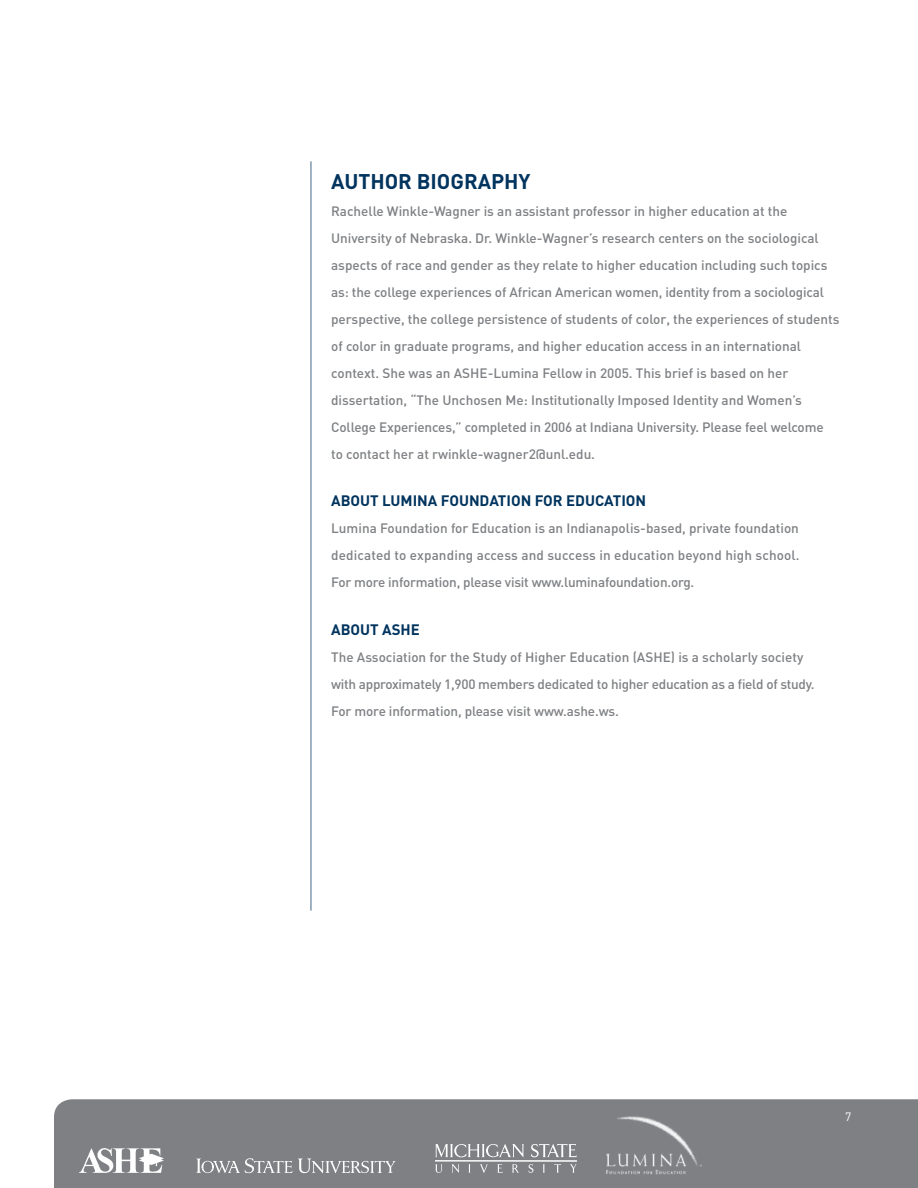
<style>
.page{position:relative;width:918px;height:1188px;background:#fff}
.page>*{position:absolute;margin:0;border:0;box-sizing:border-box;transform-origin:0 0}
.t1{font:700 21px "DIN";color:#00345e}
.t2{font:700 15px "DIN";color:#00345e}
.t3{font:500 13.5px/27px "DIN";color:#7e8083}
.t4{font:12px "DIN";color:#fff}
</style>
<div class="page">
<hr style="left:310px;top:161px;width:2px;height:750px;background:#00345e">
<div style="left:54px;top:1099px;width:864px;height:89px;background:#7e8083"></div>
<svg style="left:435px;top:1144px;width:89px;height:13px"></svg>
<svg style="left:531px;top:1144px;width:46px;height:13px"></svg>
<hr style="left:435px;top:1160px;width:142px;height:1px;background:#fff">
<svg style="left:435px;top:1164px;width:7px;height:9px"></svg>
<svg style="left:451px;top:1164px;width:8px;height:9px"></svg>
<svg style="left:480px;top:1164px;width:8px;height:9px"></svg>
<svg style="left:497px;top:1164px;width:6px;height:9px"></svg>
<svg style="left:512px;top:1164px;width:7px;height:9px"></svg>
<svg style="left:529px;top:1164px;width:4px;height:9px"></svg>
<svg style="left:543px;top:1164px;width:2px;height:9px"></svg>
<svg style="left:554px;top:1164px;width:7px;height:9px"></svg>
<svg style="left:570px;top:1164px;width:7px;height:9px"></svg>
<svg style="left:196px;top:1158px;width:200px;height:15px;background:#9b9c9e"></svg>
<div style="left:604px;top:1108px;width:115px;height:68px;background:#7e8083"></div>
<img style="left:607px;top:1116px;width:95px;height:58px">
<div style="left:79px;top:1149px;width:92px;height:27px;background:#7e8083"></div>
<img style="left:79px;top:1149px;width:84px;height:24px">
<h1 class="t1" style="left:331px;top:168px;width:201px">AUTHOR BIOGRAPHY</h1>
<p class="t3" style="left:331px;top:197px;width:510px">Rachelle Winkle-Wagner is an assistant professor in higher education at the University of Nebraska. Dr. Winkle-Wagner’s research centers on the sociological aspects of race and gender as they relate to higher education including such topics as: the college experiences of African American women, identity from a sociological perspective, the college persistence of students of color, the experiences of students of color in graduate programs, and higher education access in an international context. She was an ASHE-Lumina Fellow in 2005. This brief is based on her dissertation, “The Unchosen Me: Institutionally Imposed Identity and Women’s College Experiences,” completed in 2006 at Indiana University. Please feel welcome<br>to contact her at rwinkle-wagner2@unl.edu.</p>
<p class="t2" style="left:331px;top:491px;width:317px">ABOUT LUMINA FOUNDATION FOR EDUCATION</p>
<p class="t3" style="left:331px;top:514px;width:470px;text-align:justify">Lumina Foundation for Education is an Indianapolis-based, private foundation dedicated to expanding access and success in education beyond high school.<br>For more information, please visit www.luminafoundation.org.</p>
<p class="t2" style="left:331px;top:619px;width:90px">ABOUT ASHE</p>
<p class="t3" style="left:331px;top:643px;width:485px">The Association for the Study of Higher Education (ASHE) is a scholarly society with approximately 1,900 members dedicated to higher education as a field of study.<br>For more information, please visit www.ashe.ws.</p>
<p class="t4" style="left:845px;top:1109px;width:8px">7</p>
</div>
